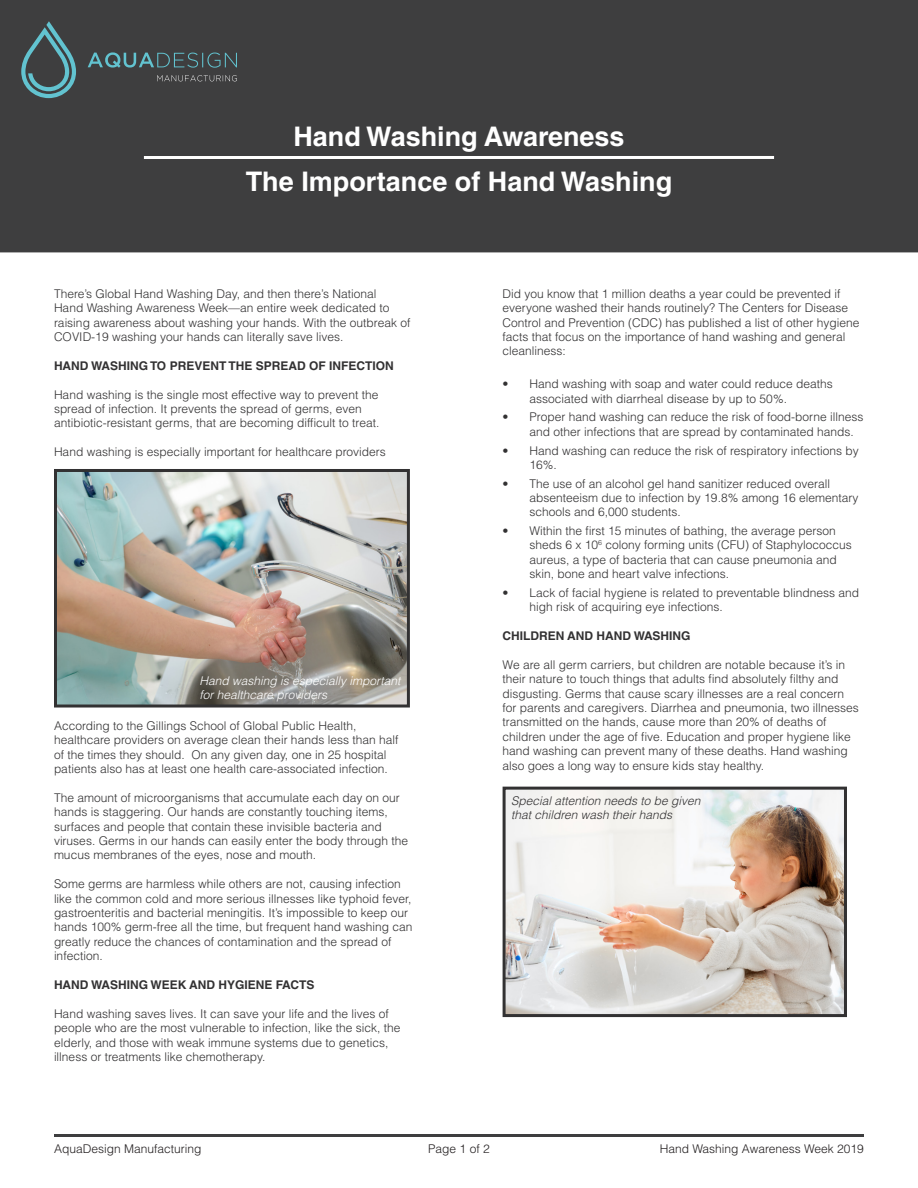
<style>
.page{position:relative;width:918px;height:1188px;background:#fff}
.page>*{position:absolute;margin:0;border:0;box-sizing:border-box;transform-origin:0 0}
.t1{font:700 27px/45px "Helvetica LT Std";color:#fff;text-align:center}
.t2{font:300 12px/14.4px "Helvetica LT Std";color:#323132}
.t3{font:700 12px "Helvetica LT Std";color:#323132}
.t4{font:300 12px "Helvetica LT Std";color:#231f20}
.t5{font:italic 300 12px/14.4px "Helvetica";color:#323132}
.t6{font:italic 300 12px/14.4px "Helvetica";color:#fff}
</style>
<div class="page">
<div style="left:0;top:0;width:918px;height:252px;background:#3e3e3f"></div>
<hr style="left:54px;top:1134px;width:810px;height:3px;background:#3e3e3f">
<hr style="left:144px;top:156px;width:630px;height:3px;background:#fff">
<svg style="left:157px;top:75px;width:80px;height:6px"></svg>
<svg style="left:88px;top:52px;width:149px;height:16px"></svg>
<svg style="left:21px;top:21px;width:55px;height:77px"></svg>
<img style="left:507px;top:791px;width:336px;height:222px">
<div style="left:503px;top:787px;width:344px;height:230px;border:3px solid #323132"></div>
<img style="left:58px;top:473px;width:348px;height:231px">
<div style="left:54px;top:469px;width:356px;height:239px;border:3px solid #323132"></div>
<h1 class="t1" style="left:246px;top:113px;width:428px">Hand Washing Awareness<br>The Importance of Hand Washing</h1>
<p class="t2" style="left:54px;top:286px;width:358px">There’s Global Hand Washing Day, and then there’s National<br>Hand Washing Awareness Week—an entire week dedicated to raising awareness about washing your hands. With the outbreak of COVID-19 washing your hands can literally save lives.</p>
<p class="t3" style="left:54px;top:358px;width:341px">HAND WASHING TO PREVENT THE SPREAD OF INFECTION</p>
<p class="t2" style="left:54px;top:387px;width:327px">Hand washing is the single most effective way to prevent the spread of infection. It prevents the spread of germs, even antibiotic-resistant germs, that are becoming difficult to treat.</p>
<p class="t2" style="left:54px;top:445px;width:333px">Hand washing is especially important for healthcare providers</p>
<p class="t6" style="left:199px;top:673px;width:202px">Hand washing is especially important for healthcare providers</p>
<p class="t2" style="left:54px;top:718px;width:346px">According to the Gillings School of Global Public Health, healthcare providers on average clean their hands less than half of the times they should. On any given day, one in 25 hospital patients also has at least one health care-associated infection.</p>
<p class="t2" style="left:54px;top:790px;width:356px">The amount of microorganisms that accumulate each day on our hands is staggering. Our hands are constantly touching items, surfaces and people that contain these invisible bacteria and viruses. Germs in our hands can easily enter the body through the mucus membranes of the eyes, nose and mouth.</p>
<p class="t2" style="left:54px;top:877px;width:360px">Some germs are harmless while others are not, causing infection like the common cold and more serious illnesses like typhoid fever, gastroenteritis and bacterial meningitis. It’s impossible to keep our hands 100% germ-free all the time, but frequent hand washing can greatly reduce the chances of contamination and the spread of infection.</p>
<p class="t3" style="left:54px;top:977px;width:262px">HAND WASHING WEEK AND HYGIENE FACTS</p>
<p class="t2" style="left:54px;top:1006px;width:348px">Hand washing saves lives. It can save your life and the lives of people who are the most vulnerable to infection, like the sick, the elderly, and those with weak immune systems due to genetics, illness or treatments like chemotherapy.</p>
<p class="t2" style="left:503px;top:286px;width:359px">Did you know that 1 million deaths a year could be prevented if everyone washed their hands routinely? The Centers for Disease Control and Prevention (CDC) has published a list of other hygiene facts that focus on the importance of hand washing and general cleanliness:</p>
<p class="t2" style="left:530px;top:377px;width:305px;text-indent:-27px">• Hand washing with soap and water could reduce deaths associated with diarrheal disease by up to 50%.</p>
<p class="t2" style="left:530px;top:410px;width:335px;text-indent:-27px">• Proper hand washing can reduce the risk of food-borne illness and other infections that are spread by contaminated hands.</p>
<p class="t2" style="left:530px;top:443px;width:331px;text-indent:-27px">• Hand washing can reduce the risk of respiratory infections by<br>16%.</p>
<p class="t2" style="left:530px;top:476px;width:331px;text-indent:-27px">• The use of an alcohol gel hand sanitizer reduced overall absenteeism due to infection by 19.8% among 16 elementary schools and 6,000 students.</p>
<p class="t2" style="left:530px;top:523px;width:324px;text-indent:-27px">• Within the first 15 minutes of bathing, the average person sheds 6 x 10<sup>6</sup> colony forming units (CFU) of Staphylococcus aureus, a type of bacteria that can cause pneumonia and skin, bone and heart valve infections.</p>
<p class="t2" style="left:530px;top:585px;width:331px;text-indent:-27px">• Lack of facial hygiene is related to preventable blindness and high risk of acquiring eye infections.</p>
<p class="t3" style="left:503px;top:629px;width:190px">CHILDREN AND HAND WASHING</p>
<p class="t2" style="left:503px;top:657px;width:358px">We are all germ carriers, but children are notable because it’s in their nature to touch things that adults find absolutely filthy and disgusting. Germs that cause scary illnesses are a real concern for parents and caregivers. Diarrhea and pneumonia, two illnesses transmitted on the hands, cause more than 20% of deaths of children under the age of five. Education and proper hygiene like hand washing can prevent many of these deaths. Hand washing also goes a long way to ensure kids stay healthy.</p>
<p class="t5" style="left:511px;top:793px;width:191px">Special attention needs to be given that children wash their hands</p>
<p class="t4" style="left:54px;top:1141px;width:149px">AquaDesign Manufacturing</p>
<p class="t4" style="left:428px;top:1141px;width:63px">Page 1 of 2</p>
<p class="t4" style="left:660px;top:1141px;width:206px">Hand Washing Awareness Week 2019</p>
</div>
